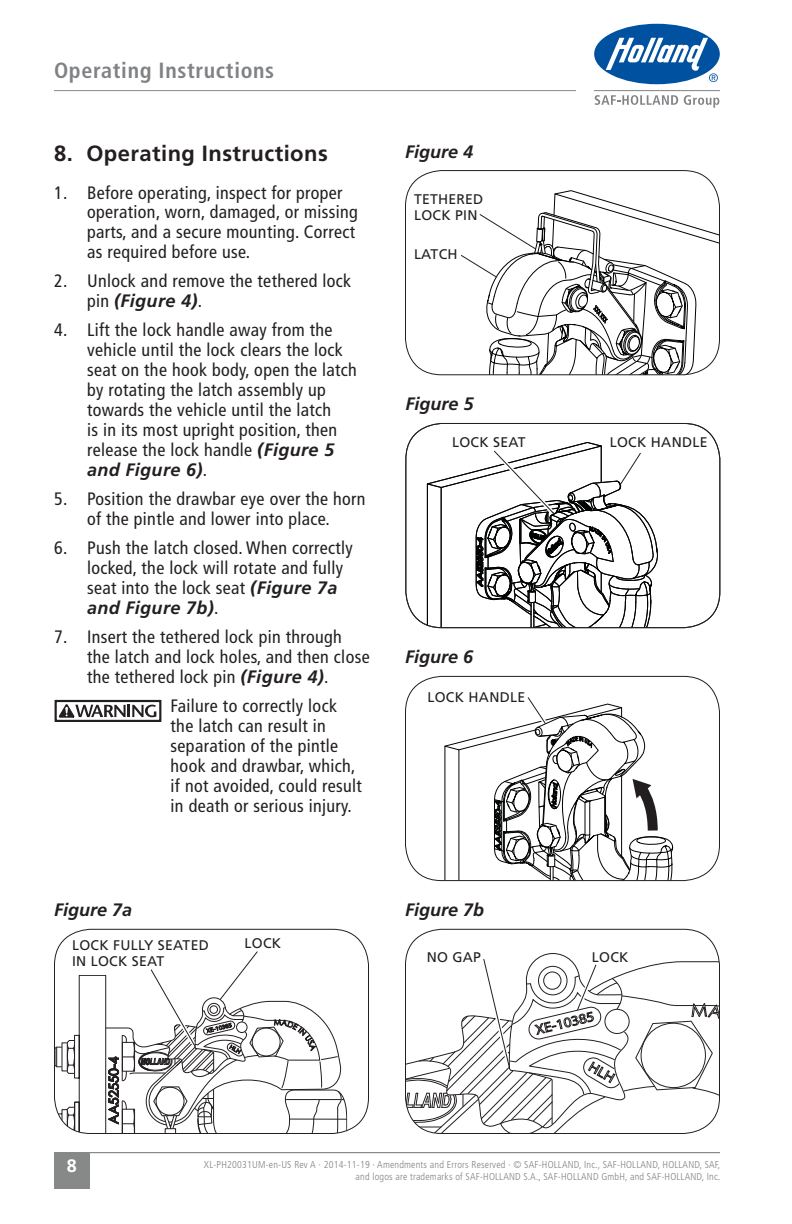
<style>
.page{position:relative;width:792px;height:1224px;background:#fff}
.page>*{position:absolute;margin:0;border:0;box-sizing:border-box;transform-origin:0 0}
.t1{font:700 22px "Frutiger LT Std";letter-spacing:.02em;color:#231f20}
.t2{font:700 condensed 22px "Frutiger LT Std";letter-spacing:.03em;color:#808285}
.t3{font:condensed 18px/20px "Frutiger LT Std";letter-spacing:.02em;color:#231f20}
.t4{font:italic 700 18px "Frutiger LT Std";color:#231f20}
.t5{font:700 18px "Frutiger LT Std";color:#fff}
.t6{font:14px/16px "Frutiger LT Std";letter-spacing:.02em;color:#231f20}
.t7{font:300 condensed 10px/12px "Frutiger LT Std";letter-spacing:.02em;color:#808285;text-align:right}
.s1{font-weight:700;font-style:italic;font-stretch:normal}
</style>
<div class="page">
<hr style="left:54px;top:90px;width:522px;height:1px;background:#878888">
<div style="left:54px;top:1153px;width:36px;height:36px;background:#878888"></div>
<div style="left:594px;top:24px;width:126px;height:60px;background:#0052a0;border-radius:50%"></div>
<svg style="left:606px;top:38px;width:112px;height:44px"></svg>
<svg style="left:595px;top:95px;width:83px;height:10px"></svg>
<svg style="left:684px;top:95px;width:35px;height:13px"></svg>
<hr style="left:594px;top:90px;width:126px;height:1px;background:#808285">
<hr style="left:54px;top:1152px;width:666px;height:1px;background:#878888">
<svg style="left:460px;top:177px;width:260px;height:199px"></svg>
<svg style="left:426px;top:442px;width:232px;height:186px"></svg>
<svg style="left:444px;top:675px;width:229px;height:206px"></svg>
<svg style="left:54px;top:950px;width:293px;height:184px"></svg>
<svg style="left:406px;top:929px;width:314px;height:205px"></svg>
<div style="left:55px;top:700px;width:106px;height:22px;border:2px solid #231f20"></div>
<svg style="left:59px;top:704px;width:97px;height:14px"></svg>
<p class="t2" style="left:54px;top:61px;width:222px">Operating Instructions</p>
<p class="t1" style="left:54px;top:143px;width:275px">8. Operating Instructions</p>
<p class="t4" style="left:405px;top:144px;width:70px">Figure 4</p>
<p class="t3" style="left:87px;top:183px;width:272px;text-indent:-33px">1. Before operating, inspect for proper operation, worn, damaged, or missing parts, and a secure mounting. Correct as required before use.</p>
<p class="t3" style="left:87px;top:272px;width:266px;text-indent:-33px">2. Unlock and remove the tethered lock pin <span class="s1">(Figure 4)</span>.</p>
<p class="t3" style="left:87px;top:321px;width:271px;text-indent:-33px">4. Lift the lock handle away from the vehicle until the lock clears the lock seat on the hook body, open the latch by rotating the latch assembly up towards the vehicle until the latch<br>is in its most upright position, then release the lock handle <span class="s1">(Figure 5 and Figure 6)</span>.</p>
<p class="t3" style="left:54px;top:490px;width:313px;text-align:center">5. Position the drawbar eye over the horn of the pintle and lower into place.</p>
<p class="t3" style="left:87px;top:539px;width:267px;text-indent:-33px">6. Push the latch closed. When correctly locked, the lock will rotate and fully seat into the lock seat <span class="s1">(Figure 7a and Figure 7b)</span>.</p>
<p class="t3" style="left:87px;top:628px;width:284px;text-indent:-33px">7. Insert the tethered lock pin through<br>the latch and lock holes, and then close the tethered lock pin <span class="s1">(Figure 4)</span>.</p>
<p class="t3" style="left:171px;top:697px;width:193px">Failure to correctly lock the latch can result in separation of the pintle hook and drawbar, which, if not avoided, could result in death or serious injury.</p>
<p class="t6" style="left:414px;top:192px;width:71px">TETHERED<br>LOCK PIN</p>
<p class="t6" style="left:414px;top:246px;width:45px">LATCH</p>
<p class="t4" style="left:405px;top:396px;width:70px">Figure 5</p>
<p class="t6" style="left:452px;top:435px;width:75px">LOCK SEAT</p>
<p class="t6" style="left:610px;top:435px;width:99px">LOCK HANDLE</p>
<p class="t4" style="left:405px;top:649px;width:70px">Figure 6</p>
<p class="t6" style="left:428px;top:690px;width:99px">LOCK HANDLE</p>
<p class="t4" style="left:54px;top:902px;width:80px">Figure 7a</p>
<p class="t6" style="left:72px;top:938px;width:138px">LOCK FULLY SEATED<br>IN LOCK SEAT</p>
<p class="t6" style="left:245px;top:936px;width:38px">LOCK</p>
<p class="t4" style="left:405px;top:902px;width:81px">Figure 7b</p>
<p class="t6" style="left:427px;top:950px;width:56px">NO GAP</p>
<p class="t6" style="left:592px;top:950px;width:38px">LOCK</p>
<p class="t5" style="left:67px;top:1158px;width:12px">8</p>
<p class="t7" style="left:204px;top:1159px;width:518px">XL-PH20031UM-en-US Rev A · 2014-11-19 · Amendments and Errors Reserved · © SAF-HOLLAND, Inc., SAF-HOLLAND, HOLLAND, SAF, and logos are trademarks of SAF-HOLLAND S.A., SAF-HOLLAND GmbH, and SAF-HOLLAND, Inc.</p>
</div>
